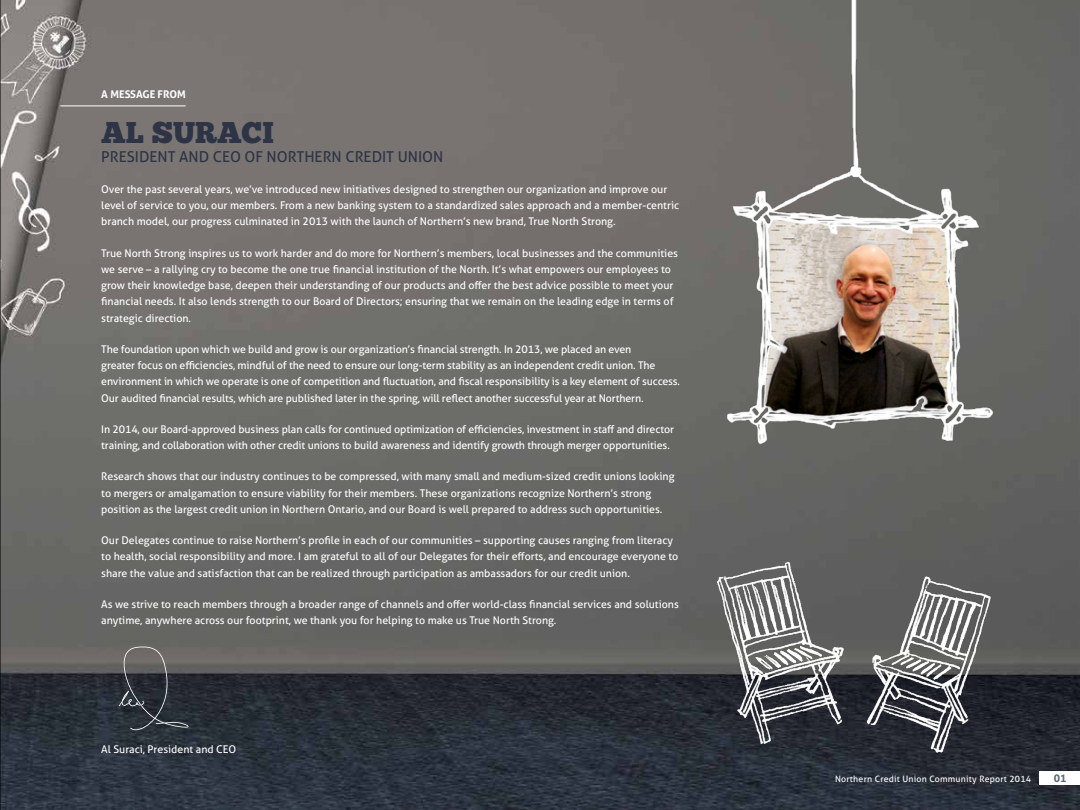
<style>
.page{position:relative;width:1080px;height:810px;background:#fff}
.page>*{position:absolute;margin:0;border:0;box-sizing:border-box;transform-origin:0 0}
.t1{font:30px "Chunk Five";color:#2c3445}
.t2{font:15px "Aller Typo";color:#2c3445}
.t3{font:10.62px/16.2px "Aller Typo";color:#fff}
.t4{font:700 10.62px "Aller Typo";color:#fff}
.t5{font:700 10.62px "Aller Typo";color:#5c6771}
.t6{font:8.75px "Aller Typo";letter-spacing:.025em;color:#fff}
</style>
<div class="page">
<img style="left:1px;top:0;width:1079px;height:810px">
<img style="left:694px;top:539px;width:319px;height:230px">
<img style="left:715px;top:0;width:298px;height:449px">
<svg style="left:119px;top:647px;width:70px;height:83px;background:#45484d"></svg>
<hr style="left:0;top:0;width:1px;height:810px;background:#000">
<div style="left:1039px;top:772px;width:41px;height:13px;background:#fff"></div>
<hr style="left:60px;top:105px;width:126px;height:1px;background:#fff">
<p class="t4" style="left:101px;top:87px;width:86px">A MESSAGE FROM</p>
<h1 class="t1" style="left:101px;top:114px;width:174px">AL SURACI</h1>
<h2 class="t2" style="left:101px;top:147px;width:344px">PRESIDENT AND CEO OF NORTHERN CREDIT UNION</h2>
<p class="t3" style="left:101px;top:181px;width:579px">Over the past several years, we’ve introduced new initiatives designed to strengthen our organization and improve our level of service to you, our members. From a new banking system to a standardized sales approach and a member-centric branch model, our progress culminated in 2013 with the launch of Northern’s new brand, True North Strong.</p>
<p class="t3" style="left:101px;top:245px;width:578px">True North Strong inspires us to work harder and do more for Northern’s members, local businesses and the communities we serve – a rallying cry to become the one true financial institution of the North. It’s what empowers our employees to grow their knowledge base, deepen their understanding of our products and offer the best advice possible to meet your financial needs. It also lends strength to our Board of Directors; ensuring that we remain on the leading edge in terms of strategic direction.</p>
<p class="t3" style="left:101px;top:341px;width:580px">The foundation upon which we build and grow is our organization’s financial strength. In 2013, we placed an even<br>greater focus on efficiencies, mindful of the need to ensure our long-term stability as an independent credit union. The environment in which we operate is one of competition and fluctuation, and fiscal responsibility is a key element of success.<br>Our audited financial results, which are published later in the spring, will reflect another successful year at Northern.</p>
<p class="t3" style="left:101px;top:421px;width:574px">In 2014, our Board-approved business plan calls for continued optimization of efficiencies, investment in staff and director training, and collaboration with other credit unions to build awareness and identify growth through merger opportunities.</p>
<p class="t3" style="left:101px;top:468px;width:575px">Research shows that our industry continues to be compressed, with many small and medium-sized credit unions looking to mergers or amalgamation to ensure viability for their members. These organizations recognize Northern’s strong position as the largest credit union in Northern Ontario, and our Board is well prepared to address such opportunities.</p>
<p class="t3" style="left:101px;top:532px;width:579px">Our Delegates continue to raise Northern’s profile in each of our communities – supporting causes ranging from literacy to health, social responsibility and more. I am grateful to all of our Delegates for their efforts, and encourage everyone to share the value and satisfaction that can be realized through participation as ambassadors for our credit union.</p>
<p class="t3" style="left:101px;top:596px;width:579px">As we strive to reach members through a broader range of channels and offer world-class financial services and solutions anytime, anywhere across our footprint, we thank you for helping to make us True North Strong.</p>
<p class="t3" style="left:101px;top:741px;width:136px">Al Suraci, President and CEO</p>
<p class="t6" style="left:835px;top:773px;width:198px">Northern Credit Union Community Report 2014</p>
<p class="t5" style="left:1054px;top:772px;width:14px">01</p>
</div>
